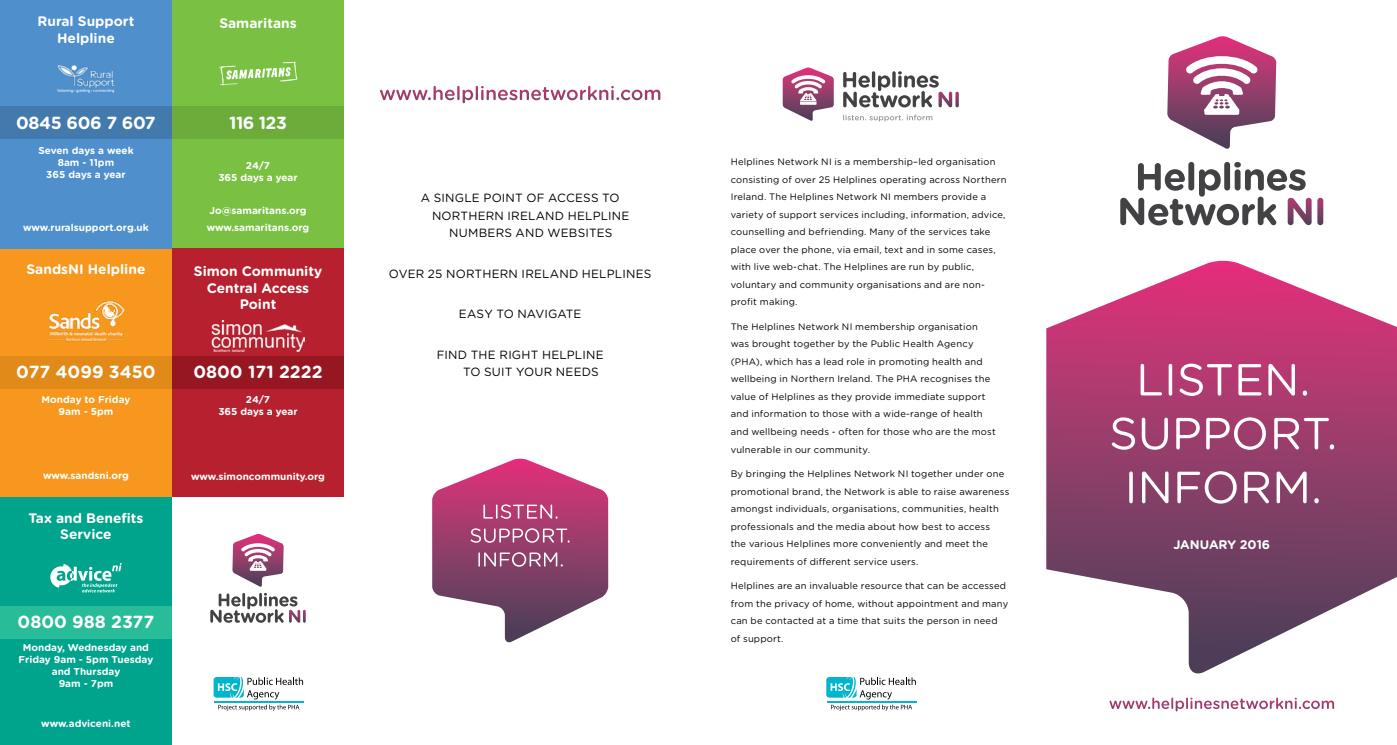
<style>
.page{position:relative;width:1397px;height:745px;background:#fff}
.page>*{position:absolute;margin:0;border:0;box-sizing:border-box;transform-origin:0 0}
.t1{font:700 17.5px "Gotham Rounded";color:#fff}
.t2{font:700 17.5px "Gotham Rounded";letter-spacing:-.02em;color:#fff}
.t3{font:700 13.75px/16.5px "Gotham Rounded";color:#fff;text-align:center}
.t4{font:700 12.5px "Gotham Rounded";color:#fff}
.t5{font:11.88px/17.5px "Gotham Rounded";letter-spacing:.01em;color:#000;text-align:center}
.t6{font:700 10px/12px "Gotham Rounded";color:#fff;text-align:center}
.t7{font:9.38px/17.5px "Gotham Rounded";letter-spacing:.02em;color:#000}
</style>
<div class="page">
<svg style="left:1046px;top:261px;width:350px;height:413px"></svg>
<svg style="left:1140px;top:363px;width:21px;height:32px"></svg>
<hr style="left:1168px;top:363px;width:3px;height:32px;background:#fff;border-radius:2px">
<svg style="left:1179px;top:363px;width:52px;height:32px"></svg>
<svg style="left:1238px;top:364px;width:23px;height:31px"></svg>
<svg style="left:1268px;top:363px;width:26px;height:32px"></svg>
<svg style="left:1302px;top:390px;width:4px;height:5px"></svg>
<svg style="left:1111px;top:417px;width:23px;height:32px"></svg>
<svg style="left:1141px;top:417px;width:26px;height:32px"></svg>
<svg style="left:1175px;top:417px;width:24px;height:32px"></svg>
<svg style="left:1205px;top:417px;width:60px;height:32px"></svg>
<svg style="left:1273px;top:417px;width:60px;height:32px"></svg>
<hr style="left:1129px;top:471px;width:3px;height:32px;background:#fff;border-radius:2px">
<svg style="left:1141px;top:471px;width:27px;height:32px"></svg>
<svg style="left:1177px;top:471px;width:59px;height:32px"></svg>
<svg style="left:1243px;top:471px;width:25px;height:32px"></svg>
<svg style="left:1276px;top:471px;width:30px;height:32px"></svg>
<svg style="left:1314px;top:498px;width:4px;height:5px"></svg>
<svg style="left:1109px;top:697px;width:224px;height:14px"></svg>
<svg style="left:1120px;top:162px;width:191px;height:63px"></svg>
<svg style="left:1317px;top:198px;width:5px;height:27px"></svg>
<svg style="left:1167px;top:36px;width:108px;height:113px"></svg>
<hr style="left:827px;top:701px;width:89px;height:1px;background:#00b5cc">
<svg style="left:826px;top:677px;width:89px;height:33px"></svg>
<svg style="left:843px;top:114px;width:89px;height:7px"></svg>
<svg style="left:843px;top:71px;width:109px;height:36px"></svg>
<svg style="left:955px;top:92px;width:3px;height:15px"></svg>
<svg style="left:782px;top:67px;width:51px;height:54px"></svg>
<svg style="left:210px;top:593px;width:96px;height:29px"></svg>
<svg style="left:232px;top:533px;width:51px;height:53px"></svg>
<hr style="left:215px;top:701px;width:89px;height:1px;background:#00b5cc">
<svg style="left:213px;top:677px;width:90px;height:33px"></svg>
<div style="left:172px;top:0;width:172px;height:248px;background:#7ac143"></div>
<div style="left:172px;top:107px;width:172px;height:32px;background:#6cac3b"></div>
<svg style="left:219px;top:61px;width:78px;height:25px"></svg>
<div style="left:0;top:496px;width:172px;height:248px;background:#00a38c"></div>
<div style="left:0;top:606px;width:172px;height:32px;background:#28bc99"></div>
<div style="left:0;top:248px;width:172px;height:248px;background:#f8971d"></div>
<div style="left:0;top:0;width:172px;height:248px;background:#4e8fcc"></div>
<svg style="left:50px;top:563px;width:72px;height:29px"></svg>
<div style="left:0;top:107px;width:172px;height:32px;background:#437aae"></div>
<div style="left:0;top:356px;width:172px;height:32px;background:#e18a1a"></div>
<img style="left:48px;top:300px;width:77px;height:42px">
<img style="left:57px;top:65px;width:58px;height:28px">
<div style="left:172px;top:248px;width:172px;height:248px;background:#b7202e"></div>
<div style="left:172px;top:356px;width:172px;height:32px;background:#961622"></div>
<img style="left:212px;top:320px;width:92px;height:31px">
<svg style="left:380px;top:86px;width:93px;height:17px"></svg>
<svg style="left:475px;top:86px;width:3px;height:14px"></svg>
<svg style="left:481px;top:86px;width:179px;height:14px"></svg>
<svg style="left:432px;top:458px;width:176px;height:185px"></svg>
<h2 class="t3" style="left:38px;top:12px;width:98px">Rural Support<br>Helpline</h2>
<h1 class="t2" style="left:16px;top:110px;width:141px">0845 606 7 607</h1>
<p class="t6" style="left:38px;top:144px;width:97px">Seven days a week<br>8am - 11pm<br>365 days a year</p>
<p class="t6" style="left:23px;top:220px;width:127px">www.ruralsupport.org.uk</p>
<h2 class="t3" style="left:26px;top:260px;width:120px">SandsNI Helpline</h2>
<h1 class="t1" style="left:16px;top:358px;width:141px">077 4099 3450</h1>
<p class="t6" style="left:42px;top:392px;width:90px">Monday to Friday<br>9am - 5pm</p>
<p class="t6" style="left:43px;top:468px;width:87px">www.sandsni.org</p>
<h2 class="t3" style="left:28px;top:508px;width:117px">Tax and Benefits<br>Service</h2>
<h1 class="t1" style="left:18px;top:608px;width:138px">0800 988 2377</h1>
<p class="t6" style="left:19px;top:640px;width:136px">Monday, Wednesday and<br>Friday 9am - 5pm Tuesday and Thursday<br>9am - 7pm</p>
<p class="t6" style="left:41px;top:716px;width:91px">www.adviceni.net</p>
<h2 class="t3" style="left:219px;top:14px;width:79px">Samaritans</h2>
<h1 class="t1" style="left:229px;top:110px;width:59px">116 123</h1>
<p class="t6" style="left:218px;top:159px;width:81px">24/7<br>365 days a year</p>
<p class="t6" style="left:209px;top:203px;width:99px">Jo@samaritans.org</p>
<p class="t6" style="left:207px;top:221px;width:104px">www.samaritans.org</p>
<h2 class="t3" style="left:194px;top:262px;width:130px">Simon Community<br>Central Access<br>Point</h2>
<h1 class="t1" style="left:193px;top:358px;width:131px">0800 171 2222</h1>
<p class="t6" style="left:218px;top:392px;width:81px">24/7<br>365 days a year</p>
<p class="t6" style="left:191px;top:469px;width:135px">www.simoncommunity.org</p>
<p class="t5" style="left:420px;top:188px;width:89px">A single point</p>
<p class="t5" style="left:526px;top:188px;width:95px">of access to</p>
<p class="t5" style="left:432px;top:206px;width:199px">North ern Irelan d h elplin e</p>
<p class="t5" style="left:449px;top:223px;width:165px">n umbers an d websites</p>
<p class="t5" style="left:389px;top:264px;width:264px">Over 25 North ern Irelan d h elplin es</p>
<p class="t5" style="left:459px;top:304px;width:124px">Easy to navigate</p>
<p class="t5" style="left:436px;top:345px;width:8px">Fin</p>
<p class="t5" style="left:458px;top:345px;width:147px">d the right helpline to suit your n eeds</p>
<p class="t7" style="left:730px;top:152px;width:277px">Helplines Network NI is a membership–led organisation consisting of over 25 Helplines operating across Northern Ireland. The Helplines Network NI members provide a variety of support services including, information, advice, counselling and befriending. Many of the services take place over the phone, via email, text and in some cases, with live web-chat. The Helplines are run by public, voluntary and community organisations and are non&shy;profit making.</p>
<p class="t7" style="left:730px;top:317px;width:266px">The Helplines Network NI membership organisation was brought together by the Public Health Agency (PHA), which has a lead role in promoting health and wellbeing in Northern Ireland. The PHA recognises the value of Helplines as they provide immediate support and information to those with a wide-range of health and wellbeing needs - often for those who are the most vulnerable in our community.</p>
<p class="t7" style="left:730px;top:464px;width:280px">By bringing the Helplines Network NI together under one promotional brand, the Network is able to raise awareness amongst individuals, organisations, communities, health professionals and the media about how best to access<br>the various Helplines more conveniently and meet the requirements of different service users.</p>
<p class="t7" style="left:730px;top:576px;width:279px">Helplines are an invaluable resource that can be accessed from the privacy of home, without appointment and many can be contacted at a time that suits the person in need of support.</p>
<h3 class="t4" style="left:1173px;top:535px;width:98px">JANUARY 2016</h3>
</div>
